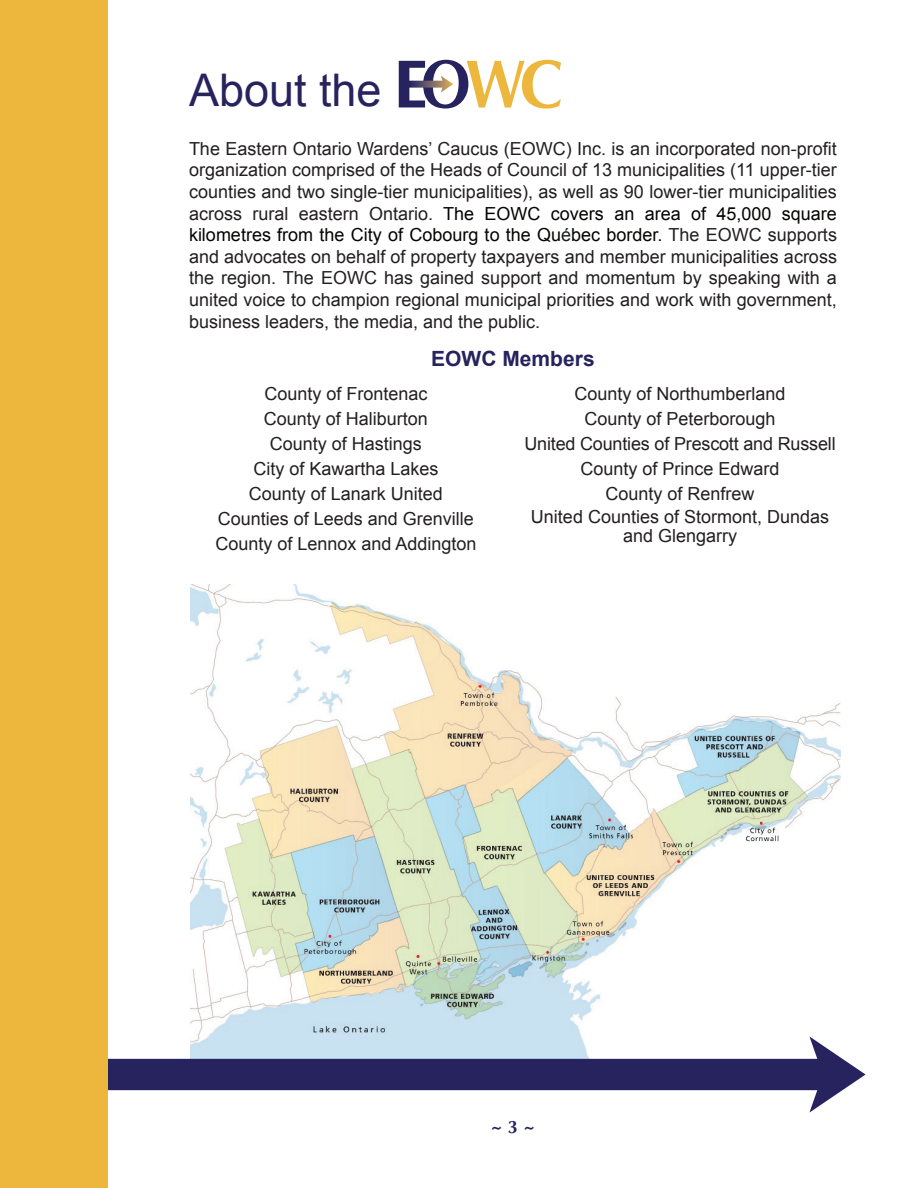
<style>
.page{position:relative;width:918px;height:1188px;background:#fff}
.page>*{position:absolute;margin:0;border:0;box-sizing:border-box;transform-origin:0 0}
.t1{font:45px "Arial";color:#26235f}
.t2{font:700 21px "Arial";color:#26235f}
.t3{font:18px/24.9px "Arial";color:#231f20;text-align:center}
.t4{font:700 18px "Optima";color:#26235f}
.s1{color:#040503}
.s2{color:#1d1f1f}
</style>
<div class="page">
<img style="left:191px;top:585px;width:649px;height:451px">
<div style="left:0;top:0;width:108px;height:1188px;background:#edb73e"></div>
<svg style="left:399px;top:60px;width:162px;height:49px"></svg>
<svg style="left:108px;top:1036px;width:758px;height:77px"></svg>
<h1 class="t1" style="left:189px;top:61px;width:194px">About the</h1>
<p class="t3" style="left:189px;top:138px;width:650px;line-height:21.6px;text-align:justify">The Eastern Ontario Wardens’ Caucus (EOWC) Inc. is an incorporated non-profit organization comprised of the Heads of Council of 13 municipalities (11 upper-tier counties and two single-tier municipalities), as well as 90 lower-tier municipalities across rural eastern Ontario. <span class="s1">The EOWC covers an area of 45,000 square kilometres from the City of Cobourg to the Qu</span><span class="s2">é</span><span class="s1">bec border.</span> The EOWC supports and advocates on behalf of property taxpayers and member municipalities across the region. The EOWC has gained support and momentum by speaking with a united voice to champion regional municipal priorities and work with government, business leaders, the media, and the public.</p>
<p class="t2" style="left:431px;top:345px;width:165px">EOWC Members</p>
<p class="t3" style="left:215px;top:382px;width:263px">County of Frontenac<br>County of Haliburton<br>County of Hastings<br>City of Kawartha Lakes<br>County of Lanark United<br>Counties of Leeds and Grenville<br>County of Lennox and Addington</p>
<p class="t3" style="left:524px;top:381px;width:313px">County of Northumberland<br>County of Peterborough<br>United Counties of Prescott and Russell<br>County of Prince Edward<br>County of Renfrew</p>
<p class="t3" style="left:531px;top:507px;width:300px;line-height:19.4px">United Counties of Stormont, Dundas and Glengarry</p>
<p class="t4" style="left:491px;top:1117px;width:45px">~ 3 ~</p>
</div>
